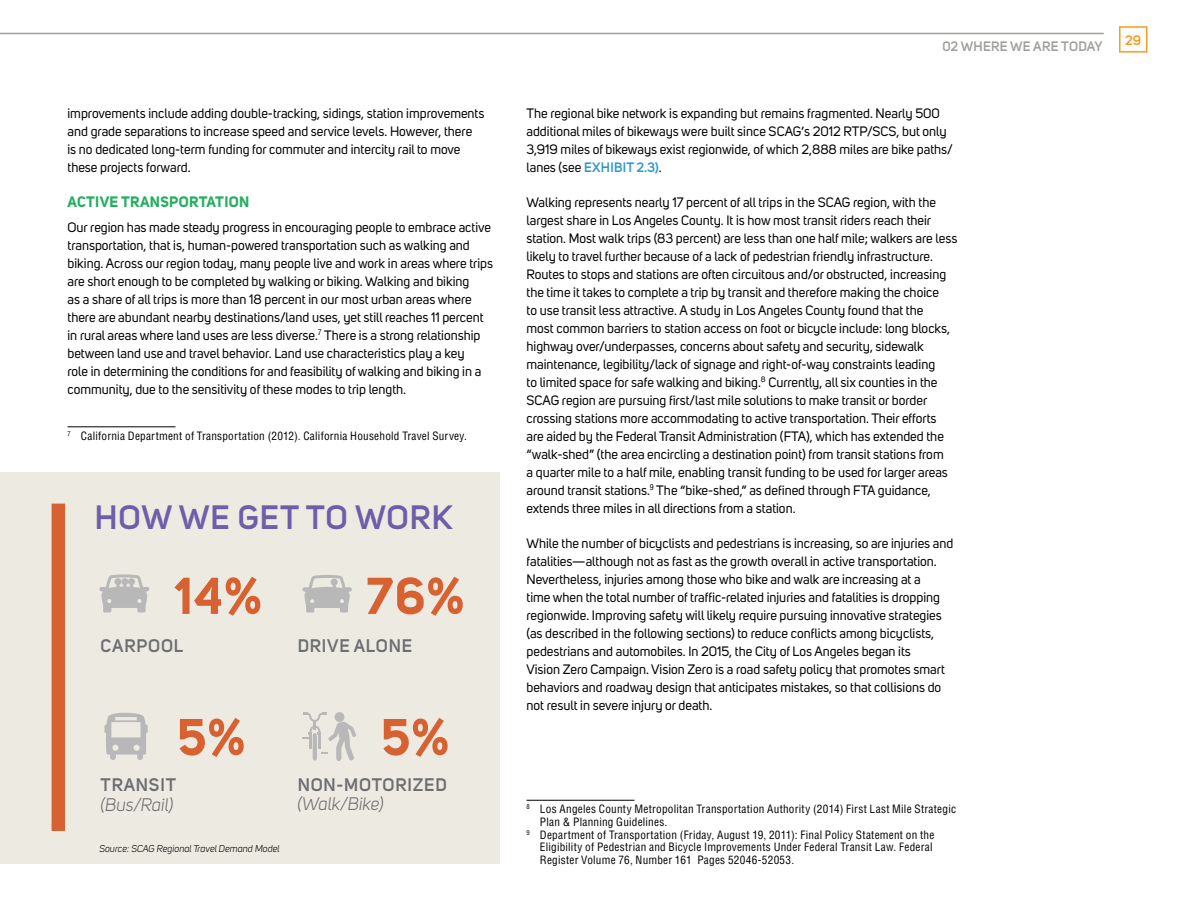
<style>
.page{position:relative;width:1188px;height:918px;background:#fff}
.page>*{position:absolute;margin:0;border:0;box-sizing:border-box;transform-origin:0 0}
.t1{font:700 51px "Uni Sans";color:#d76130}
.t2{font:600 33.3px "Uni Sans";letter-spacing:.03em;color:#6e5ea9}
.t3{font:600 18px "Uni Sans";letter-spacing:.045em;color:#6d6e71}
.t4{font:italic 18px "Uni Sans";color:#6d6e71}
.t5{font:700 15px "Uni Sans";letter-spacing:.02em;color:#25ae60}
.t6{font:13.5px/18px "Uni Sans";color:#000}
.t7{font:600 13.5px "Uni Sans";letter-spacing:.02em;color:#9f9f9b}
.t8{font:600 13.5px "Uni Sans";color:#f49d1e}
.t9{font:condensed 11.25px "Helvetica LT Std";letter-spacing:.02em;color:#000}
.t10{font:italic 9.75px "Uni Sans";color:#000}
.s1{font-weight:600;color:#2e98cd}
</style>
<div class="page">
<div style="left:1120px;top:27px;width:27px;height:25px;background:#fdfcfb"></div>
<div style="left:1119px;top:26px;width:29px;height:27px;border:2px solid #f49d1e"></div>
<hr style="left:0;top:33px;width:1104px;height:1px;background:#9f9f9b">
<hr style="left:526px;top:800px;width:108px;height:1px;background:#000">
<div style="left:0;top:472px;width:500px;height:392px;background:#edeae1"></div>
<div style="left:52px;top:504px;width:13px;height:327px;background:#d76130"></div>
<svg style="left:104px;top:712px;width:44px;height:48px"></svg>
<svg style="left:99px;top:574px;width:50px;height:39px"></svg>
<svg style="left:302px;top:575px;width:50px;height:38px"></svg>
<svg style="left:302px;top:712px;width:54px;height:49px"></svg>
<hr style="left:68px;top:426px;width:108px;height:1px;background:#000">
<p class="t6" style="left:68px;top:105px;width:418px">improvements include adding double-tracking, sidings, station improvements and grade separations to increase speed and service levels. However, there<br>is no dedicated long-term funding for commuter and intercity rail to move these projects forward.</p>
<p class="t5" style="left:68px;top:192px;width:183px">ACTIVE TRANSPORTATION</p>
<p class="t6" style="left:68px;top:218px;width:427px">Our region has made steady progress in encouraging people to embrace active transportation, that is, human-powered transportation such as walking and biking. Across our region today, many people live and work in areas where trips are short enough to be completed by walking or biking. Walking and biking<br>as a share of all trips is more than 18 percent in our most urban areas where there are abundant nearby destinations/land uses, yet still reaches 11 percent in rural areas where land uses are less diverse.<sup>7</sup> There is a strong relationship between land use and travel behavior. Land use characteristics play a key<br>role in determining the conditions for and feasibility of walking and biking in a community, due to the sensitivity of these modes to trip length.</p>
<p class="t9" style="left:68px;top:428px;width:401px"><sup>7</sup> California Department of Transportation (2012). California Household Travel Survey.</p>
<h2 class="t2" style="left:95px;top:492px;width:359px">HOW WE GET TO WORK</h2>
<h1 class="t1" style="left:174px;top:564px;width:89px">14%</h1>
<h3 class="t3" style="left:101px;top:632px;width:84px">CARPOOL</h3>
<h1 class="t1" style="left:366px;top:564px;width:99px">76%</h1>
<h3 class="t3" style="left:298px;top:632px;width:116px">DRIVE ALONE</h3>
<h1 class="t1" style="left:177px;top:706px;width:69px">5%</h1>
<h3 class="t3" style="left:101px;top:771px;width:77px">TRANSIT</h3>
<h3 class="t4" style="left:100px;top:794px;width:75px">(Bus/Rail)</h3>
<p class="t10" style="left:99px;top:843px;width:182px">Source: SCAG Regional Travel Demand Model</p>
<h1 class="t1" style="left:381px;top:706px;width:69px">5%</h1>
<h3 class="t3" style="left:298px;top:771px;width:151px">NON-MOTORIZED</h3>
<h3 class="t4" style="left:298px;top:794px;width:88px">(Walk/Bike)</h3>
<p class="t7" style="left:942px;top:36px;width:162px">02 WHERE WE ARE TODAY</p>
<p class="t6" style="left:526px;top:105px;width:428px">The regional bike network is expanding but remains fragmented. Nearly 500 additional miles of bikeways were built since SCAG’s 2012 RTP/SCS, but only 3,919 miles of bikeways exist regionwide, of which 2,888 miles are bike paths/ lanes (see <span class="s1">EXHIBIT 2.3)</span>.</p>
<p class="t6" style="left:526px;top:193px;width:432px">Walking represents nearly 17 percent of all trips in the SCAG region, with the largest share in Los Angeles County. It is how most transit riders reach their station. Most walk trips (83 percent) are less than one half mile; walkers are less likely to travel further because of a lack of pedestrian friendly infrastructure.<br>Routes to stops and stations are often circuitous and/or obstructed, increasing the time it takes to complete a trip by transit and therefore making the choice<br>to use transit less attractive. A study in Los Angeles County found that the<br>most common barriers to station access on foot or bicycle include: long blocks, highway over/underpasses, concerns about safety and security, sidewalk maintenance, legibility/lack of signage and right-of-way constraints leading<br>to limited space for safe walking and biking.<sup>8</sup> Currently, all six counties in the SCAG region are pursuing first/last mile solutions to make transit or border crossing stations more accommodating to active transportation. Their efforts<br>are aided by the Federal Transit Administration (FTA), which has extended the “walk-shed” (the area encircling a destination point) from transit stations from<br>a quarter mile to a half mile, enabling transit funding to be used for larger areas around transit stations.<sup>9</sup> The “bike-shed,” as defined through FTA guidance, extends three miles in all directions from a station.</p>
<p class="t6" style="left:527px;top:534px;width:428px">While the number of bicyclists and pedestrians is increasing, so are injuries and fatalities—although not as fast as the growth overall in active transportation.<br>Nevertheless, injuries among those who bike and walk are increasing at a<br>time when the total number of traffic-related injuries and fatalities is dropping regionwide. Improving safety will likely require pursuing innovative strategies (as described in the following sections) to reduce conflicts among bicyclists, pedestrians and automobiles. In 2015, the City of Los Angeles began its<br>Vision Zero Campaign. Vision Zero is a road safety policy that promotes smart behaviors and roadway design that anticipates mistakes, so that collisions do not result in severe injury or death.</p>
<p class="t8" style="left:1125px;top:30px;width:17px">29</p>
<p class="t9" style="left:526px;top:802px;width:431px"><sup>8</sup> Los Angeles County Metropolitan Transportation Authority (2014) First Last Mile Strategic</p>
<p class="t9" style="left:540px;top:815px;width:129px">Plan &amp; Planning Guidelines.</p>
<p class="t9" style="left:526px;top:827px;width:409px"><sup>9</sup> Department of Transportation (Friday, August 19, 2011): Final Policy Statement on the</p>
<p class="t9" style="left:540px;top:840px;width:394px">Eligibility of Pedestrian and Bicycle Improvements Under Federal Transit Law. Federal</p>
<p class="t9" style="left:540px;top:853px;width:256px">Register Volume 76, Number 161 Pages 52046-52053.</p>
</div>
